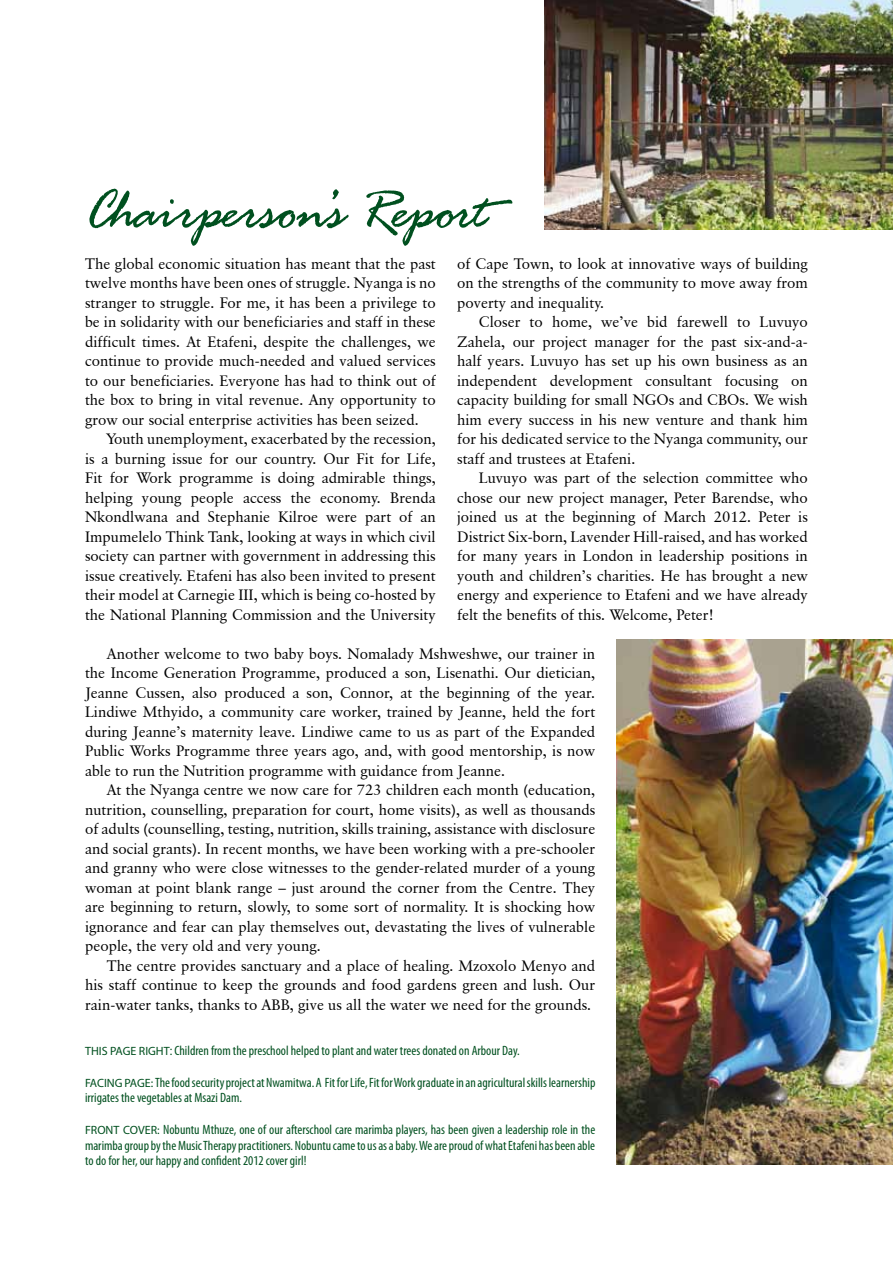
<style>
.page{position:relative;width:893px;height:1263px;background:#fff}
.page>*{position:absolute;margin:0;border:0;box-sizing:border-box;transform-origin:0 0}
.t1{font:60px "Rage Italic Let Plain";color:#00501f}
.t2{font:15px/19.5px "Classical Garamond BT";color:#000;text-align:justify}
.t3{font:condensed 13.5px/15.8px "Myriad Pro";color:#00501f}
.s1{font-stretch:normal;font-size:12px}
</style>
<div class="page">
<img style="left:617px;top:639px;width:276px;height:526px">
<img style="left:545px;top:0;width:348px;height:230px">
<h1 class="t1" style="left:85px;top:184px;width:405px">Chairperson’s Report</h1>
<p class="t2" style="left:85px;top:253px;width:352px">The global economic situation has meant that the past twelve months have been ones of struggle. Nyanga is no stranger to struggle. For me, it has been a privilege to be in solidarity with our beneficiaries and staff in these difficult times. At Etafeni, despite the challenges, we continue to provide much-needed and valued services to our beneficiaries. Everyone has had to think out of the box to bring in vital revenue. Any opportunity to grow our social enterprise activities has been seized.</p>
<p class="t2" style="left:85px;top:429px;width:352px;text-indent:22px">Youth unemployment, exacerbated by the recession, is a burning issue for our country. Our Fit for Life, Fit for Work programme is doing admirable things, helping young people access the economy. Brenda Nkondlwana and Stephanie Kilroe were part of an Impumelelo Think Tank, looking at ways in which civil society can partner with government in addressing this issue creatively. Etafeni has also been invited to present their model at Carnegie III, which is being co-hosted by the National Planning Commission and the University</p>
<p class="t2" style="left:457px;top:253px;width:352px">of Cape Town, to look at innovative ways of building on the strengths of the community to move away from poverty and inequality.</p>
<p class="t2" style="left:457px;top:312px;width:352px;text-indent:22px">Closer to home, we’ve bid farewell to Luvuyo Zahela, our project manager for the past six-and-a&shy;half years. Luvuyo has set up his own business as an independent development consultant focusing on capacity building for small NGOs and CBOs. We wish him every success in his new venture and thank him for his dedicated service to the Nyanga community, our staff and trustees at Etafeni.</p>
<p class="t2" style="left:457px;top:468px;width:352px;text-indent:22px">Luvuyo was part of the selection committee who chose our new project manager, Peter Barendse, who joined us at the beginning of March 2012. Peter is District Six-born, Lavender Hill-raised, and has worked for many years in London in leadership positions in youth and children’s charities. He has brought a new energy and experience to Etafeni and we have already felt the benefits of this. Welcome, Peter!</p>
<p class="t2" style="left:85px;top:643px;width:512px;text-indent:22px">Another welcome to two baby boys. Nomalady Mshweshwe, our trainer in the Income Generation Programme, produced a son, Lisenathi. Our dietician, Jeanne Cussen, also produced a son, Connor, at the beginning of the year.<br>Lindiwe Mthyido, a community care worker, trained by Jeanne, held the fort during Jeanne’s maternity leave. Lindiwe came to us as part of the Expanded Public Works Programme three years ago, and, with good mentorship, is now able to run the Nutrition programme with guidance from Jeanne.</p>
<p class="t2" style="left:85px;top:780px;width:512px;text-indent:22px">At the Nyanga centre we now care for 723 children each month (education, nutrition, counselling, preparation for court, home visits), as well as thousands of adults (counselling, testing, nutrition, skills training, assistance with disclosure and social grants). In recent months, we have been working with a pre-schooler and granny who were close witnesses to the gender-related murder of a young woman at point blank range – just around the corner from the Centre. They are beginning to return, slowly, to some sort of normality. It is shocking how ignorance and fear can play themselves out, devastating the lives of vulnerable people, the very old and very young.</p>
<p class="t2" style="left:85px;top:955px;width:512px;text-indent:22px">The centre provides sanctuary and a place of healing. Mzoxolo Menyo and his staff continue to keep the grounds and food gardens green and lush. Our rain-water tanks, thanks to ABB, give us all the water we need for the grounds.</p>
<p class="t3" style="left:85px;top:1043px;width:436px"><span class="s1">THIS PAGE RIGHT</span>: Children from the preschool helped to plant and water trees donated on Arbour Day.</p>
<p class="t3" style="left:85px;top:1074px;width:512px"><span class="s1">FACING PAGE:</span> The food security project at Nwamitwa. A Fit for Life, Fit for Work graduate in an agricultural skills learnership irrigates the vegetables at Msazi Dam.</p>
<p class="t3" style="left:85px;top:1121px;width:512px;text-align:justify"><span class="s1">FRONT COVER:</span> Nobuntu Mthuze, one of our afterschool care marimba players, has been given a leadership role in the marimba group by the Music Therapy practitioners. Nobuntu came to us as a baby. We are proud of what Etafeni has been able to do for her, our happy and confident 2012 cover girl!</p>
</div>
